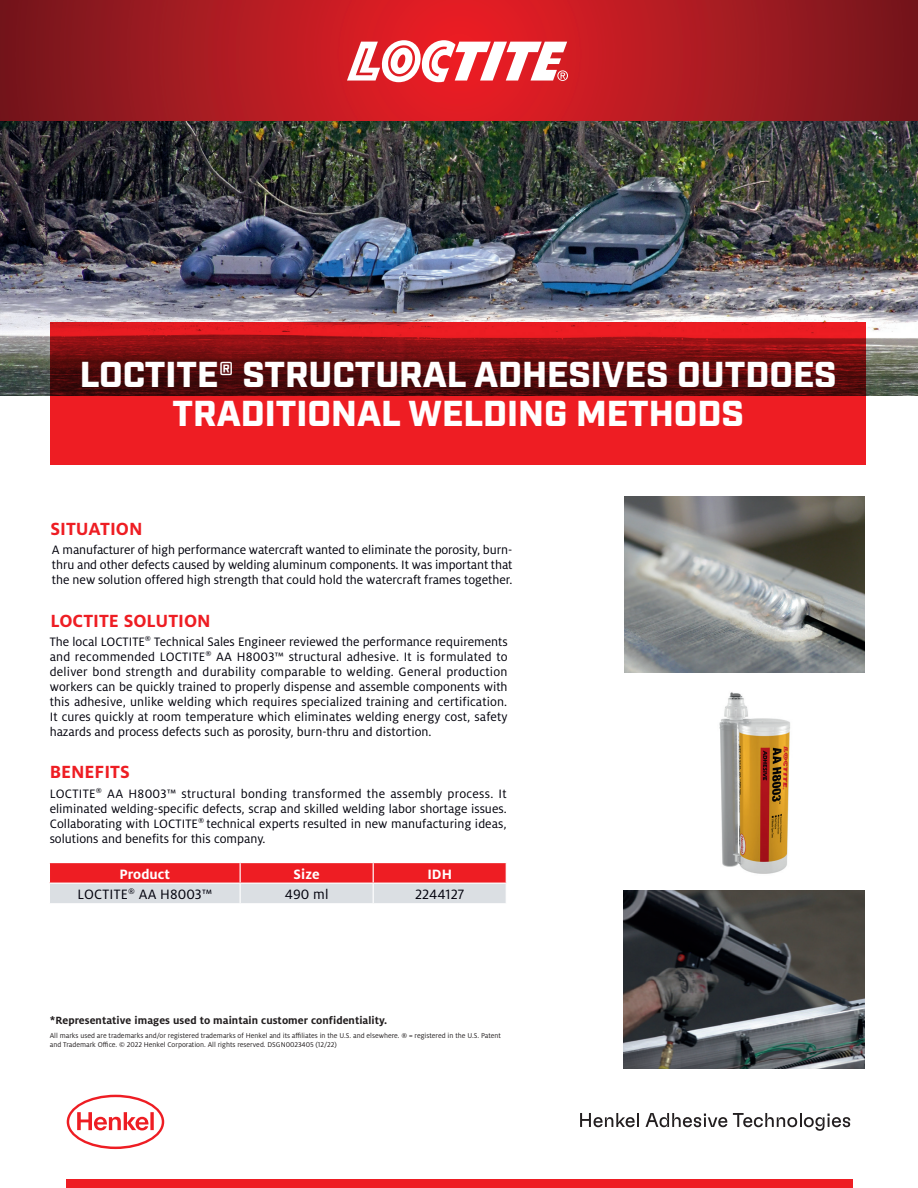
<style>
.page{position:relative;width:918px;height:1188px;background:#fff}
.page>*{position:absolute;margin:0;border:0;box-sizing:border-box;transform-origin:0 0}
.t1{font:900 36px/39px "Industry";color:#fff;text-align:center}
.t2{font:700 19.5px "Henkel Milo";color:#ee1d23}
.t3{font:15px "Henkel Milo";letter-spacing:.005em;color:#00000b}
.t4{font:700 15px "Henkel Milo";letter-spacing:.005em;color:#fff}
.t5{font:13.5px/15px "Henkel Milo";color:#00000b;text-align:justify}
.t6{font:700 11.55px "Henkel Milo";letter-spacing:.005em;color:#231f20}
.t7{font:7.8px/9px "Henkel Milo";color:#231f20}
</style>
<div class="page">
<img style="left:0;top:121px;width:918px;height:274px">
<div style="left:66px;top:1179px;width:787px;height:9px;background:#ee1d23"></div>
<svg style="left:51px;top:322px;width:815px;height:142px;background:#b4161a"></svg>
<svg style="left:49px;top:863px;width:458px;height:40px;background:#e58388"></svg>
<img style="left:719px;top:692px;width:71px;height:182px">
<img style="left:625px;top:497px;width:239px;height:176px">
<img style="left:624px;top:891px;width:240px;height:177px">
<svg style="left:67px;top:1095px;width:97px;height:54px"></svg>
<svg style="left:580px;top:1113px;width:59px;height:14px"></svg>
<svg style="left:646px;top:1113px;width:81px;height:14px"></svg>
<svg style="left:733px;top:1113px;width:117px;height:18px"></svg>
<svg style="left:0;top:0;width:918px;height:121px;background:#ab1a21"></svg>
<svg style="left:347px;top:40px;width:221px;height:42px"></svg>
<h1 class="t1" style="left:80px;top:357px;width:759px">LOCTITE® STRUCTURAL ADHESIVES OUTDOES<br>TRADITIONAL WELDING METHODS</h1>
<h2 class="t2" style="left:51px;top:518px;width:94px">SITUATION</h2>
<p class="t5" style="left:52px;top:542px;width:462px">A manufacturer of high performance watercraft wanted to eliminate the porosity, burn&shy;thru and other defects caused by welding aluminum components. It was important that the new solution offered high strength that could hold the watercraft frames together.</p>
<h2 class="t2" style="left:51px;top:610px;width:162px">LOCTITE SOLUTION</h2>
<p class="t5" style="left:50px;top:634px;width:459px">The local LOCTITE<sup>®</sup> Technical Sales Engineer reviewed the performance requirements and recommended LOCTITE<sup>®</sup> AA H8003™ structural adhesive. It is formulated to deliver bond strength and durability comparable to welding. General production workers can be quickly trained to properly dispense and assemble components with this adhesive, unlike welding which requires specialized training and certification.<br>It cures quickly at room temperature which eliminates welding energy cost, safety hazards and process defects such as porosity, burn-thru and distortion.</p>
<h2 class="t2" style="left:50px;top:761px;width:81px">BENEFITS</h2>
<p class="t5" style="left:50px;top:787px;width:459px">LOCTITE<sup>®</sup> AA H8003™ structural bonding transformed the assembly process. It eliminated welding-specific defects, scrap and skilled welding labor shortage issues.<br>Collaborating with LOCTITE<sup>®</sup> technical experts resulted in new manufacturing ideas, solutions and benefits for this company.</p>
<p class="t4" style="left:119px;top:866px;width:52px">Product</p>
<p class="t4" style="left:294px;top:866px;width:28px">Size</p>
<p class="t4" style="left:427px;top:866px;width:26px">IDH</p>
<p class="t3" style="left:77px;top:886px;width:136px">LOCTITE<sup>®</sup> AA H8003™</p>
<p class="t3" style="left:285px;top:886px;width:45px">490 ml</p>
<p class="t3" style="left:415px;top:886px;width:50px">2244127</p>
<p class="t6" style="left:50px;top:1014px;width:339px">*Representative images used to maintain customer confidentiality.</p>
<p class="t7" style="left:50px;top:1031px;width:453px">All marks used are trademarks and/or registered trademarks of Henkel and its affiliates in the U.S. and elsewhere. ® = registered in the U.S. Patent and Trademark Office. © 2022 Henkel Corporation. All rights reserved. DSGN0023405 (12/22)</p>
</div>
